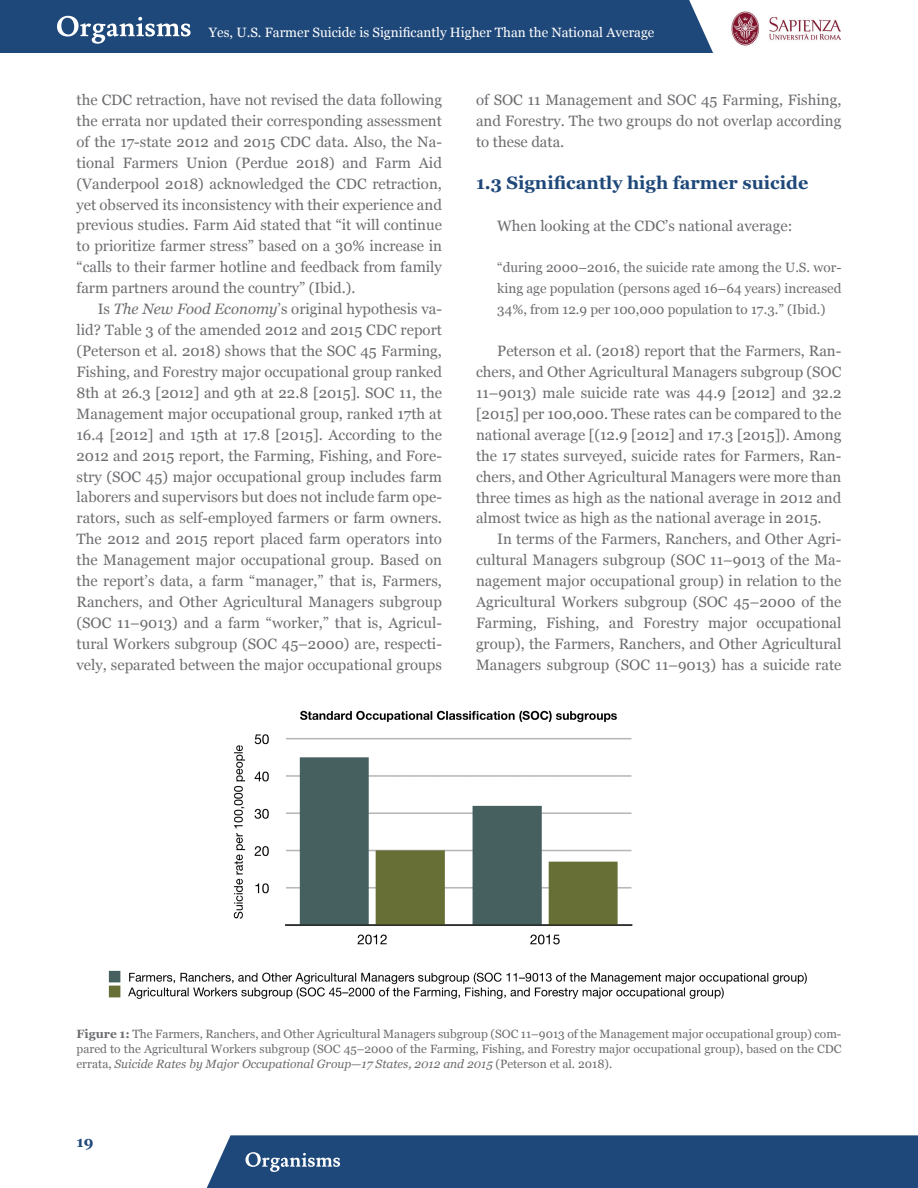
<style>
.page{position:relative;width:918px;height:1188px;background:#fff}
.page>*{position:absolute;margin:0;border:0;box-sizing:border-box;transform-origin:0 0}
.t1{font:700 18px "Georgia";color:#1f487a}
.t2{font:15px/20.9px "Georgia";color:#6c6d70;text-align:justify}
.t3{font:700 15px "Georgia";color:#1f487a}
.t4{font:13.5px/20.9px "Georgia";color:#6c6d70;text-align:justify}
.t5{font:13.5px "Georgia";color:#fff}
.t6{font:12px/15px "Georgia";color:#6c6d70;text-align:justify}
.s1{font-style:italic}
.s2{font-weight:700}
</style>
<div class="page">
<img style="left:731px;top:11px;width:110px;height:35px">
<div style="left:0;top:0;width:713px;height:53px;background:#1f487a"></div>
<div style="left:207px;top:1135px;width:711px;height:53px;background:#1f487a"></div>
<img style="left:108px;top:710px;width:699px;height:289px">
<p class="t5" style="left:209px;top:22px;width:447px">Yes, U.S. Farmer Suicide is Significantly Higher Than the National Average</p>
<p class="t2" style="left:77px;top:89px;width:367px">the CDC retraction, have not revised the data following the errata nor updated their corresponding assessment of the 17-state 2012 and 2015 CDC data. Also, the Na&shy;tional Farmers Union (Perdue 2018) and Farm Aid (Vanderpool 2018) acknowledged the CDC retraction, yet observed its inconsistency with their experience and previous studies. Farm Aid stated that “it will continue to prioritize farmer stress” based on a 30% increase in “calls to their farmer hotline and feedback from family farm partners around the country” (Ibid.).</p>
<p class="t2" style="left:77px;top:298px;width:367px;text-indent:21px">Is <span class="s1">The New Food Economy</span>’s original hypothesis va&shy;lid? Table 3 of the amended 2012 and 2015 CDC report (Peterson et al. 2018) shows that the SOC 45 Farming, Fishing, and Forestry major occupational group ranked 8th at 26.3 [2012] and 9th at 22.8 [2015]. SOC 11, the Management major occupational group, ranked 17th at 16.4 [2012] and 15th at 17.8 [2015]. According to the 2012 and 2015 report, the Farming, Fishing, and Fore&shy;stry (SOC 45) major occupational group includes farm laborers and supervisors but does not include farm ope&shy;rators, such as self-employed farmers or farm owners.<br>The 2012 and 2015 report placed farm operators into the Management major occupational group. Based on the report’s data, a farm “manager,” that is, Farmers, Ranchers, and Other Agricultural Managers subgroup (SOC 11–9013) and a farm “worker,” that is, Agricul&shy;tural Workers subgroup (SOC 45–2000) are, respecti&shy;vely, separated between the major occupational groups</p>
<p class="t2" style="left:476px;top:89px;width:367px">of SOC 11 Management and SOC 45 Farming, Fishing, and Forestry. The two groups do not overlap according to these data.</p>
<p class="t1" style="left:476px;top:169px;width:334px">1.3 Significantly high farmer suicide</p>
<p class="t2" style="left:497px;top:214px;width:297px">When looking at the CDC’s national average:</p>
<p class="t4" style="left:497px;top:257px;width:346px">“during 2000–2016, the suicide rate among the U.S. wor&shy;king age population (persons aged 16–64 years) increased 34%, from 12.9 per 100,000 population to 17.3.” (Ibid.)</p>
<p class="t2" style="left:476px;top:340px;width:367px;text-indent:21px">Peterson et al. (2018) report that the Farmers, Ran&shy;chers, and Other Agricultural Managers subgroup (SOC 11–9013) male suicide rate was 44.9 [2012] and 32.2 [2015] per 100,000. These rates can be compared to the national average [(12.9 [2012] and 17.3 [2015]). Among the 17 states surveyed, suicide rates for Farmers, Ran&shy;chers, and Other Agricultural Managers were more than three times as high as the national average in 2012 and almost twice as high as the national average in 2015.</p>
<p class="t2" style="left:476px;top:528px;width:367px;text-indent:21px">In terms of the Farmers, Ranchers, and Other Agri&shy;cultural Managers subgroup (SOC 11–9013 of the Ma&shy;nagement major occupational group) in relation to the Agricultural Workers subgroup (SOC 45–2000 of the Farming, Fishing, and Forestry major occupational group), the Farmers, Ranchers, and Other Agricultural Managers subgroup (SOC 11–9013) has a suicide rate</p>
<p class="t6" style="left:77px;top:1025px;width:766px"><span class="s2">Figure 1:</span> The Farmers, Ranchers, and Other Agricultural Managers subgroup (SOC 11–9013 of the Management major occupational group) com&shy;pared to the Agricultural Workers subgroup (SOC 45–2000 of the Farming, Fishing, and Forestry major occupational group), based on the CDC errata, <span class="s1">Suicide Rates by Major Occupational Group—17 States, 2012 and 2015</span> (Peterson et al. 2018).</p>
<p class="t3" style="left:77px;top:1130px;width:19px">19</p>
</div>
